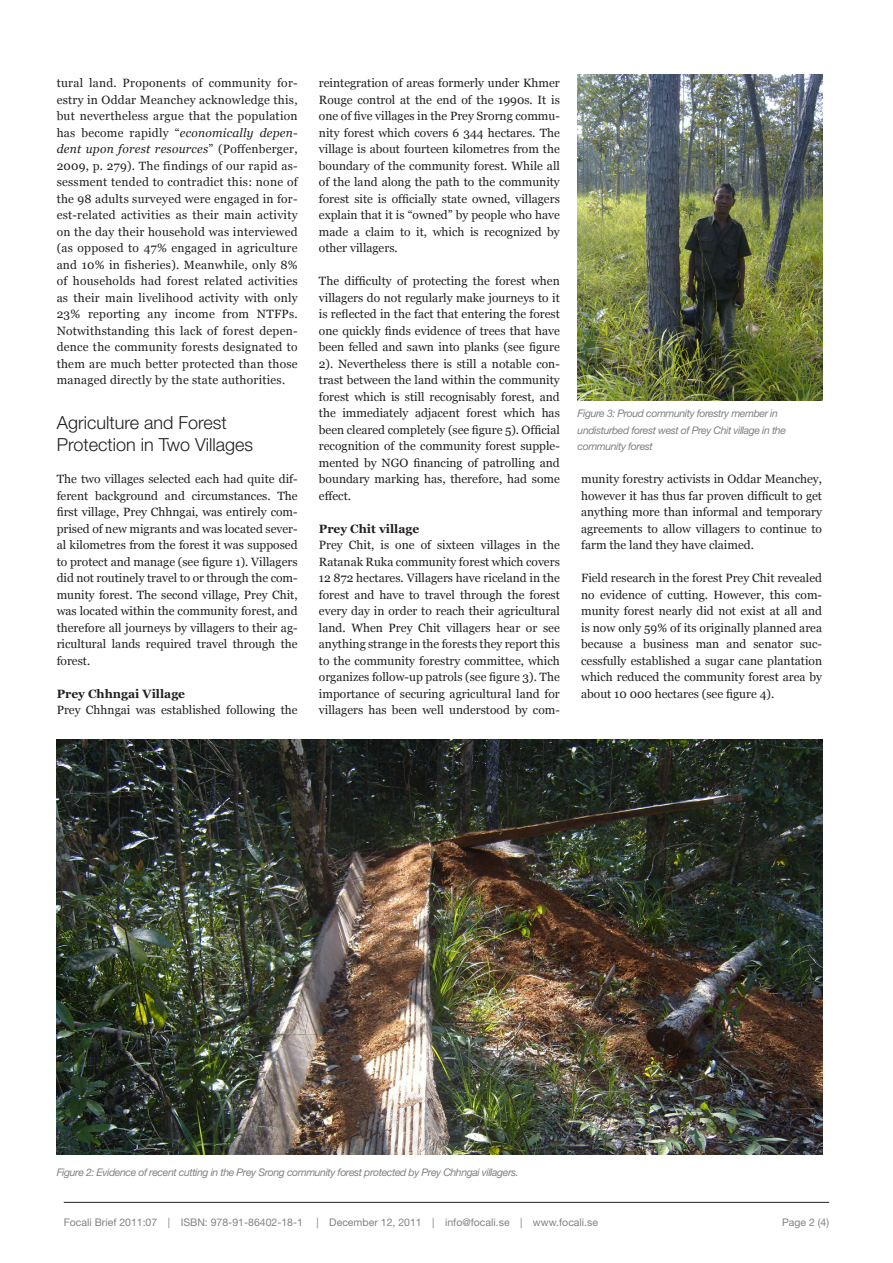
<style>
.page{position:relative;width:893px;height:1263px;background:#fff}
.page>*{position:absolute;margin:0;border:0;box-sizing:border-box;transform-origin:0 0}
.t1{font:300 18px/21.6px "Helvetica Neue LT Std";color:#231f20}
.t2{font:12px/16.5px "Georgia";color:#231f20;text-align:justify}
.t3{font:700 12px "Georgia";color:#231f20}
.photo{font:italic 10.5px/16.5px "Helvetica Neue LT Std";letter-spacing:-.04em;color:#808285}
.photo-2{font:10.5px "Helvetica Neue LT Std";color:#808285}
.s1{font-style:italic}
</style>
<div class="page">
<hr style="left:64px;top:1202px;width:765px;height:1px;background:#231f20">
<img style="left:57px;top:740px;width:765px;height:414px">
<img style="left:578px;top:75px;width:244px;height:326px">
<p class="t2" style="left:57px;top:75px;width:242px">tural land. Proponents of community for&shy;estry in Oddar Meanchey acknowledge this, but nevertheless argue that the population has become rapidly “<span class="s1">economically depen&shy;dent upon forest resources</span>” (Poffenberger, 2009, p. 279). The findings of our rapid as&shy;sessment tended to contradict this: none of the 98 adults surveyed were engaged in for&shy;est-related activities as their main activity on the day their household was interviewed (as opposed to 47% engaged in agriculture and 10% in fisheries). Meanwhile, only 8% of households had forest related activities as their main livelihood activity with only 23% reporting any income from NTFPs.<br>Notwithstanding this lack of forest depen&shy;dence the community forests designated to them are much better protected than those managed directly by the state authorities.</p>
<p class="t1" style="left:57px;top:411px;width:198px">Agriculture and Forest<br>Protection in Two Villages</p>
<p class="t2" style="left:57px;top:471px;width:242px">The two villages selected each had quite dif&shy;ferent background and circumstances. The first village, Prey Chhngai, was entirely com&shy;prised of new migrants and was located sever&shy;al kilometres from the forest it was supposed to protect and manage (see figure 1). Villagers did not routinely travel to or through the com&shy;munity forest. The second village, Prey Chit, was located within the community forest, and therefore all journeys by villagers to their ag&shy;ricultural lands required travel through the forest.</p>
<p class="t3" style="left:57px;top:686px;width:130px">Prey Chhngai Village</p>
<p class="t2" style="left:57px;top:702px;width:242px">Prey Chhngai was established following the</p>
<p class="t2" style="left:319px;top:75px;width:242px">reintegration of areas formerly under Khmer Rouge control at the end of the 1990s. It is one of five villages in the Prey Srorng commu&shy;nity forest which covers 6 344 hectares. The village is about fourteen kilometres from the boundary of the community forest. While all of the land along the path to the community forest site is officially state owned, villagers explain that it is “owned” by people who have made a claim to it, which is recognized by other villagers.</p>
<p class="t2" style="left:319px;top:273px;width:242px">The difficulty of protecting the forest when villagers do not regularly make journeys to it is reflected in the fact that entering the forest one quickly finds evidence of trees that have been felled and sawn into planks (see figure 2). Nevertheless there is still a notable con&shy;trast between the land within the community forest which is still recognisably forest, and the immediately adjacent forest which has been cleared completely (see figure 5). Official recognition of the community forest supple&shy;mented by NGO financing of patrolling and boundary marking has, therefore, had some effect.</p>
<p class="t3" style="left:319px;top:521px;width:102px">Prey Chit village</p>
<p class="t2" style="left:319px;top:537px;width:242px">Prey Chit, is one of sixteen villages in the Ratanak Ruka community forest which covers 12 872 hectares. Villagers have riceland in the forest and have to travel through the forest every day in order to reach their agricultural land. When Prey Chit villagers hear or see anything strange in the forests they report this to the community forestry committee, which organizes follow-up patrols (see figure 3). The importance of securing agricultural land for villagers has been well understood by com-</p>
<p class="photo" style="left:578px;top:405px;width:210px">Figure 3: Proud community forestry member in undisturbed forest west of Prey Chit village in the community forest</p>
<p class="t2" style="left:581px;top:471px;width:242px">munity forestry activists in Oddar Meanchey, however it has thus far proven difficult to get anything more than informal and temporary agreements to allow villagers to continue to farm the land they have claimed.</p>
<p class="t2" style="left:581px;top:570px;width:242px">Field research in the forest Prey Chit revealed no evidence of cutting. However, this com&shy;munity forest nearly did not exist at all and is now only 59% of its originally planned area because a business man and senator suc&shy;cessfully established a sugar cane plantation which reduced the community forest area by about 10 000 hectares (see figure 4).</p>
<p class="photo" style="left:57px;top:1164px;width:463px">Figure 2: Evidence of recent cutting in the Prey Srong community forest protected by Prey Chhngai villagers.</p>
<p class="photo-2" style="left:64px;top:1216px;width:241px">Focali Brief 2011:07 | ISBN: 978-91-86402-18-1</p>
<p class="photo-2" style="left:316px;top:1216px;width:283px">| December 12, 2011 | info@focali.se | www.focali.se</p>
<p class="photo-2" style="left:782px;top:1216px;width:49px">Page 2 (4)</p>
</div>
